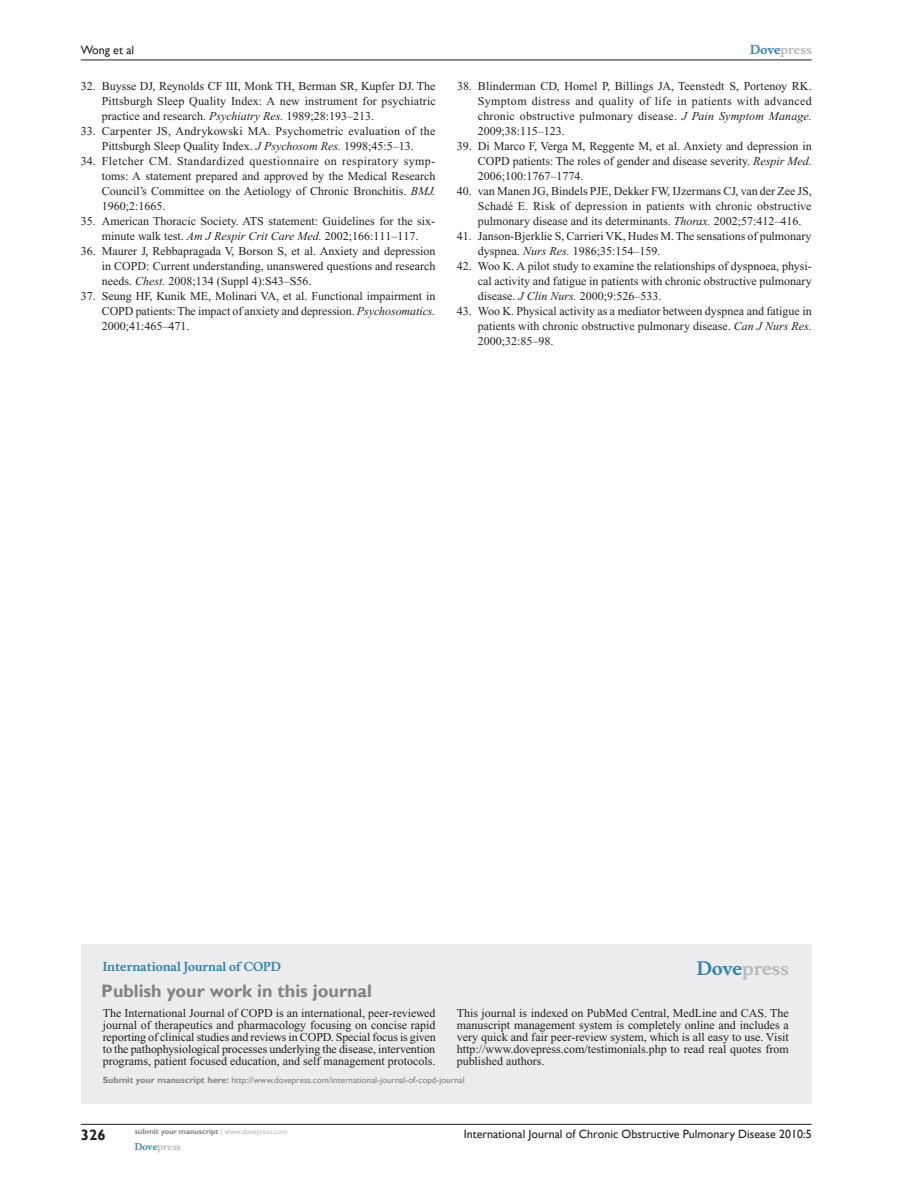
<style>
.page{position:relative;width:918px;height:1188px;background:#fff}
.page>*{position:absolute;margin:0;border:0;box-sizing:border-box;transform-origin:0 0}
.t1{font:700 18px "Gill Sans";color:#808285}
.t2{font:700 18px "Musee";color:#b8b9bc}
.t3{font:700 15px "Gill Sans";color:#231f20}
.t4{font:12px/15px "Times New Roman";color:#231f20;text-align:justify}
.t5{font:12px/15px "Times New Roman";letter-spacing:.02em;color:#231f20;text-align:center}
.t6{font:12px "Gill Sans";color:#231f20}
.t7{font:700 12px "Musee";color:#3485ae}
.t8{font:700 12px "Musee";color:#b8b9bc}
.t9{font:9px "Gill Sans";color:#808285}
.t10{font:700 9px "Musee";color:#b8b9bc}
.t11{font:700 7.5px "Gill Sans";color:#808285}
.s1{font-style:italic}
.s2{color:#3485ae}
.s3{font-weight:700}
.s4{font-weight:400;color:#b8b9bc}
</style>
<div class="page">
<div style="left:81px;top:944px;width:731px;height:159px;background:#ececee"></div>
<hr style="left:81px;top:1124px;width:731px;height:1px;background:#231f20">
<hr style="left:81px;top:60px;width:731px;height:1px;background:#231f20">
<p class="t6" style="left:81px;top:43px;width:55px">Wong et al</p>
<p class="t4" style="left:102px;top:79px;width:336px;text-indent:-21px">32. Buysse DJ, Reynolds CF III, Monk TH, Berman SR, Kupfer DJ. The Pittsburgh Sleep Quality Index: A new instrument for psychiatric practice and research. <span class="s1">Psychiatry Res.</span> 1989;28:193–213.</p>
<p class="t5" style="left:81px;top:124px;width:356px">33. Carpenter JS, Andrykowski MA. Psychometric evaluation of the<br>Pittsburgh Sleep Quality Index. <span class="s1">J Psychosom Res.</span> 1998;45:5–13.</p>
<p class="t4" style="left:102px;top:154px;width:335px;text-indent:-21px">34. Fletcher CM. Standardized questionnaire on respiratory symp&shy;toms: A statement prepared and approved by the Medical Research Council’s Committee on the Aetiology of Chronic Bronchitis. <span class="s1">BMJ.<br></span>1960;2:1665.</p>
<p class="t4" style="left:81px;top:214px;width:356px;text-align:center">35. American Thoracic Society. ATS statement: Guidelines for the six&shy;minute walk test. <span class="s1">Am J Respir Crit Care Med.</span> 2002;166:111–117.</p>
<p class="t4" style="left:102px;top:244px;width:335px;text-indent:-21px">36. Maurer J, Rebbapragada V, Borson S, et al. Anxiety and depression in COPD: Current understanding, unanswered questions and research needs. <span class="s1">Chest.</span> 2008;134 (Suppl 4):S43–S56.</p>
<p class="t4" style="left:102px;top:289px;width:335px;text-indent:-21px">37. Seung HF, Kunik ME, Molinari VA, et al. Functional impairment in COPD patients: The impact of anxiety and depression. <span class="s1">Psychosomatics.<br></span>2000;41:465–471.</p>
<p class="t8" style="left:750px;top:43px;width:63px"><span class="s2">Dove</span>press</p>
<p class="t4" style="left:478px;top:79px;width:336px;text-indent:-21px">38. Blinderman CD, Homel P, Billings JA, Teenstedt S, Portenoy RK.<br>Symptom distress and quality of life in patients with advanced chronic obstructive pulmonary disease. <span class="s1">J Pain Symptom Manage.<br></span>2009;38:115–123.</p>
<p class="t4" style="left:478px;top:139px;width:335px;text-indent:-21px">39. Di Marco F, Verga M, Reggente M, et al. Anxiety and depression in COPD patients: The roles of gender and disease severity. <span class="s1">Respir Med.<br></span>2006;100:1767–1774.</p>
<p class="t4" style="left:478px;top:184px;width:336px;text-indent:-21px">40. van Manen JG, Bindels PJE, Dekker FW, IJzermans CJ, van der Zee JS, Schadé E. Risk of depression in patients with chronic obstructive pulmonary disease and its determinants. <span class="s1">Thorax.</span> 2002;57:412–416.</p>
<p class="t4" style="left:478px;top:229px;width:335px;text-indent:-21px">41. Janson-Bjerklie S, Carrieri VK, Hudes M. The sensations of pulmonary dyspnea. <span class="s1">Nurs Res.</span> 1986;35:154–159.</p>
<p class="t4" style="left:478px;top:259px;width:335px;text-indent:-21px">42. Woo K. A pilot study to examine the relationships of dyspnoea, physi&shy;cal activity and fatigue in patients with chronic obstructive pulmonary disease. <span class="s1">J Clin Nurs.</span> 2000;9:526–533.</p>
<p class="t4" style="left:478px;top:304px;width:335px;text-indent:-21px">43. Woo K. Physical activity as a mediator between dyspnea and fatigue in patients with chronic obstructive pulmonary disease. <span class="s1">Can J Nurs Res.<br></span>2000;32:85–98.</p>
<p class="t7" style="left:103px;top:959px;width:180px">International Journal of COPD</p>
<h1 class="t1" style="left:101px;top:980px;width:272px">Publish your work in this journal</h1>
<h1 class="t2" style="left:697px;top:958px;width:94px"><span class="s2">Dove</span>press</h1>
<p class="t4" style="left:103px;top:1007px;width:334px;line-height:12px">The International Journal of COPD is an international, peer-reviewed journal of therapeutics and pharmacology focusing on concise rapid reporting of clinical studies and reviews in COPD. Special focus is given to the pathophysiological processes underlying the disease, intervention programs, patient focused education, and self management protocols.</p>
<p class="t4" style="left:457px;top:1007px;width:333px;line-height:12px">This journal is indexed on PubMed Central, MedLine and CAS. The manuscript management system is completely online and includes a very quick and fair peer-review system, which is all easy to use. Visit http://www.dovepress.com/testimonials.php to read real quotes from published authors.</p>
<p class="t9" style="left:103px;top:1075px;width:363px"><span class="s3">Submit your manuscript here:</span> http://www.dovepress.com/international-journal-of-copd-journal</p>
<p class="t3" style="left:81px;top:1126px;width:26px">326</p>
<p class="t11" style="left:135px;top:1127px;width:154px">submit your manuscript <span class="s4">| www.dovepress.com</span></p>
<p class="t10" style="left:135px;top:1141px;width:48px"><span class="s2">Dove</span>press</p>
<p class="t6" style="left:464px;top:1127px;width:350px">International Journal of Chronic Obstructive Pulmonary Disease 2010:5</p>
</div>
